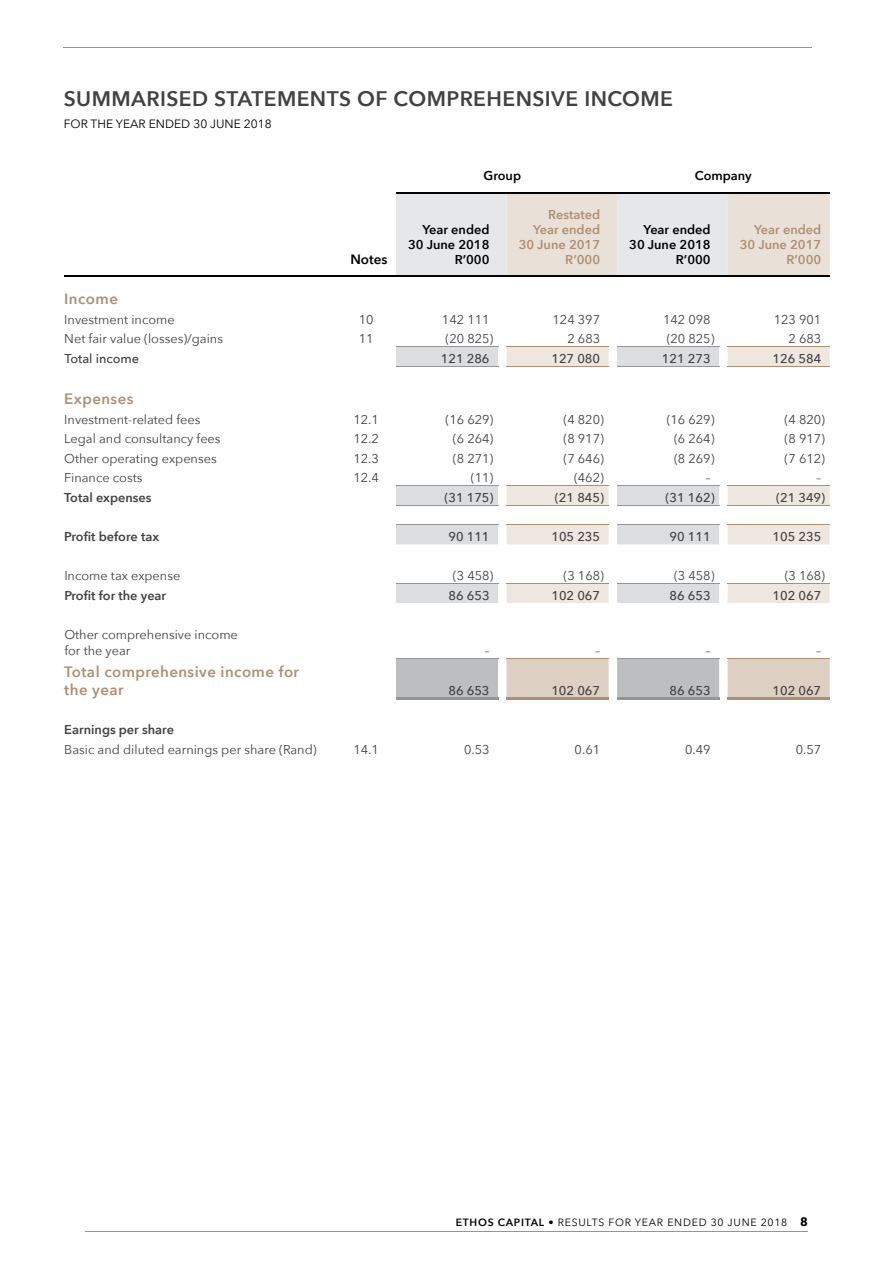
<style>
.page{position:relative;width:893px;height:1263px;background:#fff}
.page>*{position:absolute;margin:0;border:0;box-sizing:border-box;transform-origin:0 0}
.t1{font:600 21px "Avenir Next";letter-spacing:.02em;color:#414042}
.t2{font:600 15px/18px "Avenir Next";letter-spacing:.03em;color:#af8f72}
.t3{font:600 13.5px "Avenir Next";color:#000}
.t4{font:12.75px/16.5px "Avenir Next";color:#414042}
.t5{font:500 12.75px "Avenir Next";color:#414042}
.t6{font:600 12.75px/15px "Avenir Next";color:#000;text-align:right}
.t7{font:600 12.75px "Avenir Next";color:#414042}
.t8{font:600 12.75px/15px "Avenir Next";color:#af8f72;text-align:right}
.t9{font:12px "Avenir Next";color:#000}
.t10{font:10.5px "Avenir Next";letter-spacing:.07em;color:#000}
.s1{font-weight:600}
.s2{font-weight:700;font-size:12px}
</style>
<div class="page">
<hr style="left:85px;top:1231px;width:723px;height:1px;background:#af8f72">
<hr style="left:64px;top:47px;width:748px;height:1px;background:#af8f72">
<svg style="left:396px;top:347px;width:111px;height:256px"></svg>
<svg style="left:507px;top:347px;width:323px;height:256px"></svg>
<svg style="left:396px;top:659px;width:434px;height:39px;background:#cfc9c4"></svg>
<hr style="left:396px;top:658px;width:102px;height:1px;background:#939598">
<hr style="left:617px;top:658px;width:102px;height:1px;background:#939598">
<hr style="left:507px;top:658px;width:102px;height:1px;background:#af8e72">
<hr style="left:728px;top:658px;width:102px;height:1px;background:#af8e72">
<hr style="left:396px;top:697px;width:102px;height:3px;background:#939598">
<hr style="left:617px;top:697px;width:102px;height:3px;background:#939598">
<hr style="left:507px;top:697px;width:102px;height:3px;background:#af8f72">
<hr style="left:728px;top:697px;width:102px;height:3px;background:#af8f72">
<hr style="left:64px;top:276px;width:281px;height:1px;background:#000">
<hr style="left:345px;top:276px;width:42px;height:1px;background:#000">
<svg style="left:387px;top:192px;width:443px;height:85px;background:#dddad6"></svg>
<hr style="left:728px;top:276px;width:102px;height:1px;background:#000">
<hr style="left:396px;top:346px;width:102px;height:1px;background:#939598">
<hr style="left:396px;top:366px;width:102px;height:1px;background:#939598">
<hr style="left:507px;top:346px;width:102px;height:1px;background:#af8e72">
<hr style="left:507px;top:366px;width:102px;height:1px;background:#af8f72">
<hr style="left:617px;top:346px;width:102px;height:1px;background:#939598">
<hr style="left:617px;top:366px;width:102px;height:1px;background:#939598">
<hr style="left:728px;top:346px;width:102px;height:1px;background:#af8e72">
<hr style="left:728px;top:366px;width:102px;height:1px;background:#af8f72">
<hr style="left:396px;top:485px;width:102px;height:1px;background:#939598">
<hr style="left:396px;top:505px;width:102px;height:1px;background:#939598">
<hr style="left:507px;top:485px;width:102px;height:1px;background:#af8e72">
<hr style="left:507px;top:505px;width:102px;height:1px;background:#af8f72">
<hr style="left:617px;top:485px;width:102px;height:1px;background:#939598">
<hr style="left:617px;top:505px;width:102px;height:1px;background:#939598">
<hr style="left:728px;top:485px;width:102px;height:1px;background:#af8e72">
<hr style="left:728px;top:505px;width:102px;height:1px;background:#af8f72">
<hr style="left:396px;top:524px;width:102px;height:1px;background:#939598">
<hr style="left:507px;top:524px;width:102px;height:1px;background:#af8e72">
<hr style="left:617px;top:524px;width:102px;height:1px;background:#939598">
<hr style="left:728px;top:524px;width:102px;height:1px;background:#af8e72">
<hr style="left:396px;top:583px;width:102px;height:1px;background:#939598">
<hr style="left:507px;top:583px;width:102px;height:1px;background:#af8e72">
<hr style="left:617px;top:583px;width:102px;height:1px;background:#939598">
<hr style="left:728px;top:583px;width:102px;height:1px;background:#af8e72">
<h1 class="t1" style="left:64px;top:81px;width:611px">SUMMARISED STATEMENTS OF COMPREHENSIVE INCOME</h1>
<p class="t9" style="left:64px;top:114px;width:209px">FOR THE YEAR ENDED 30 JUNE 2018</p>
<p class="t3" style="left:350px;top:247px;width:39px">Notes</p>
<p class="t6" style="left:483px;top:168px;width:39px">Group</p>
<p class="t6" style="left:695px;top:168px;width:58px">Company</p>
<p class="t6" style="left:408px;top:221px;width:83px">Year ended<br>30 June 2018<br>R’000</p>
<p class="t8" style="left:519px;top:206px;width:83px">Restated<br>Year ended<br>30 June 2017<br>R’000</p>
<p class="t6" style="left:629px;top:221px;width:83px">Year ended<br>30 June 2018<br>R’000</p>
<p class="t8" style="left:740px;top:221px;width:83px">Year ended<br>30 June 2017<br>R’000</p>
<p class="t2" style="left:64px;top:289px;width:55px">Income</p>
<p class="t4" style="left:64px;top:310px;width:112px">Investment income</p>
<p class="t4" style="left:359px;top:310px;width:16px">10</p>
<p class="t4" style="left:442px;top:310px;width:49px">142 111</p>
<p class="t4" style="left:553px;top:310px;width:49px">124 397</p>
<p class="t4" style="left:663px;top:310px;width:49px">142 098</p>
<p class="t4" style="left:774px;top:310px;width:49px">123 901</p>
<p class="t4" style="left:64px;top:330px;width:160px">Net fair value (losses)/gains</p>
<p class="t4" style="left:359px;top:330px;width:16px">11</p>
<p class="t4" style="left:446px;top:330px;width:49px">(20 825)</p>
<p class="t4" style="left:567px;top:330px;width:34px">2 683</p>
<p class="t4" style="left:667px;top:330px;width:49px">(20 825)</p>
<p class="t4" style="left:788px;top:330px;width:34px">2 683</p>
<p class="t5" style="left:64px;top:347px;width:76px">Total income</p>
<p class="t5" style="left:441px;top:347px;width:50px">121 286</p>
<p class="t5" style="left:551px;top:347px;width:50px">127 080</p>
<p class="t5" style="left:662px;top:347px;width:50px">121 273</p>
<p class="t5" style="left:772px;top:347px;width:50px">126 584</p>
<p class="t2" style="left:64px;top:389px;width:71px">Expenses</p>
<p class="t4" style="left:64px;top:410px;width:138px">Investment-related fees</p>
<p class="t4" style="left:353px;top:410px;width:27px">12.1</p>
<p class="t4" style="left:446px;top:410px;width:49px">(16 629)</p>
<p class="t4" style="left:563px;top:410px;width:42px">(4 820)</p>
<p class="t4" style="left:667px;top:410px;width:49px">(16 629)</p>
<p class="t4" style="left:785px;top:410px;width:42px">(4 820)</p>
<p class="t4" style="left:64px;top:430px;width:158px">Legal and consultancy fees</p>
<p class="t4" style="left:353px;top:430px;width:27px">12.2</p>
<p class="t4" style="left:453px;top:430px;width:42px">(6 264)</p>
<p class="t4" style="left:563px;top:430px;width:42px">(8 917)</p>
<p class="t4" style="left:674px;top:430px;width:42px">(6 264)</p>
<p class="t4" style="left:785px;top:430px;width:42px">(8 917)</p>
<p class="t4" style="left:64px;top:450px;width:154px">Other operating expenses</p>
<p class="t4" style="left:353px;top:450px;width:27px">12.3</p>
<p class="t4" style="left:453px;top:450px;width:42px">(8 271)</p>
<p class="t4" style="left:563px;top:450px;width:42px">(7 646)</p>
<p class="t4" style="left:674px;top:450px;width:42px">(8 269)</p>
<p class="t4" style="left:785px;top:450px;width:42px">(7 612)</p>
<p class="t4" style="left:64px;top:469px;width:80px">Finance costs</p>
<p class="t4" style="left:353px;top:469px;width:27px">12.4</p>
<p class="t4" style="left:471px;top:469px;width:24px">(11)</p>
<p class="t4" style="left:574px;top:469px;width:31px">(462)</p>
<p class="t4" style="left:706px;top:469px;width:7px">–</p>
<p class="t4" style="left:816px;top:469px;width:7px">–</p>
<p class="t7" style="left:64px;top:486px;width:89px">Total expenses</p>
<p class="t5" style="left:444px;top:487px;width:51px">(31 175)</p>
<p class="t5" style="left:555px;top:487px;width:51px">(21 845)</p>
<p class="t5" style="left:665px;top:487px;width:51px">(31 162)</p>
<p class="t5" style="left:776px;top:487px;width:51px">(21 349)</p>
<p class="t7" style="left:64px;top:526px;width:96px">Profit before tax</p>
<p class="t5" style="left:448px;top:526px;width:43px">90 111</p>
<p class="t5" style="left:551px;top:526px;width:50px">105 235</p>
<p class="t5" style="left:670px;top:526px;width:43px">90 111</p>
<p class="t5" style="left:772px;top:526px;width:50px">105 235</p>
<p class="t4" style="left:64px;top:567px;width:117px">Income tax expense</p>
<p class="t4" style="left:453px;top:567px;width:42px">(3 458)</p>
<p class="t4" style="left:563px;top:567px;width:42px">(3 168)</p>
<p class="t4" style="left:674px;top:567px;width:42px">(3 458)</p>
<p class="t4" style="left:785px;top:567px;width:42px">(3 168)</p>
<p class="t7" style="left:64px;top:584px;width:103px">Profit for the year</p>
<p class="t5" style="left:448px;top:584px;width:43px">86 653</p>
<p class="t5" style="left:551px;top:584px;width:50px">102 067</p>
<p class="t5" style="left:670px;top:584px;width:43px">86 653</p>
<p class="t5" style="left:773px;top:584px;width:50px">102 067</p>
<p class="t4" style="left:64px;top:625px;width:175px">Other comprehensive income for the year</p>
<p class="t4" style="left:484px;top:642px;width:7px">–</p>
<p class="t4" style="left:595px;top:642px;width:7px">–</p>
<p class="t4" style="left:706px;top:642px;width:7px">–</p>
<p class="t4" style="left:816px;top:642px;width:7px">–</p>
<p class="t2" style="left:64px;top:662px;width:236px">Total comprehensive income for the year</p>
<p class="t5" style="left:448px;top:680px;width:43px">86 653</p>
<p class="t5" style="left:551px;top:680px;width:50px">102 067</p>
<p class="t5" style="left:669px;top:680px;width:43px">86 653</p>
<p class="t5" style="left:772px;top:680px;width:50px">102 067</p>
<p class="t7" style="left:64px;top:719px;width:111px">Earnings per share</p>
<p class="t4" style="left:64px;top:740px;width:254px">Basic and diluted earnings per share (Rand)</p>
<p class="t4" style="left:353px;top:740px;width:27px">14.1</p>
<p class="t4" style="left:464px;top:740px;width:27px">0.53</p>
<p class="t4" style="left:575px;top:740px;width:27px">0.61</p>
<p class="t4" style="left:685px;top:740px;width:27px">0.49</p>
<p class="t4" style="left:796px;top:740px;width:27px">0.57</p>
<p class="t10" style="left:456px;top:1213px;width:354px"><span class="s1">ETHOS CAPITAL</span> • RESULTS FOR YEAR ENDED 30 JUNE 2018 <span class="s2">8</span></p>
</div>
